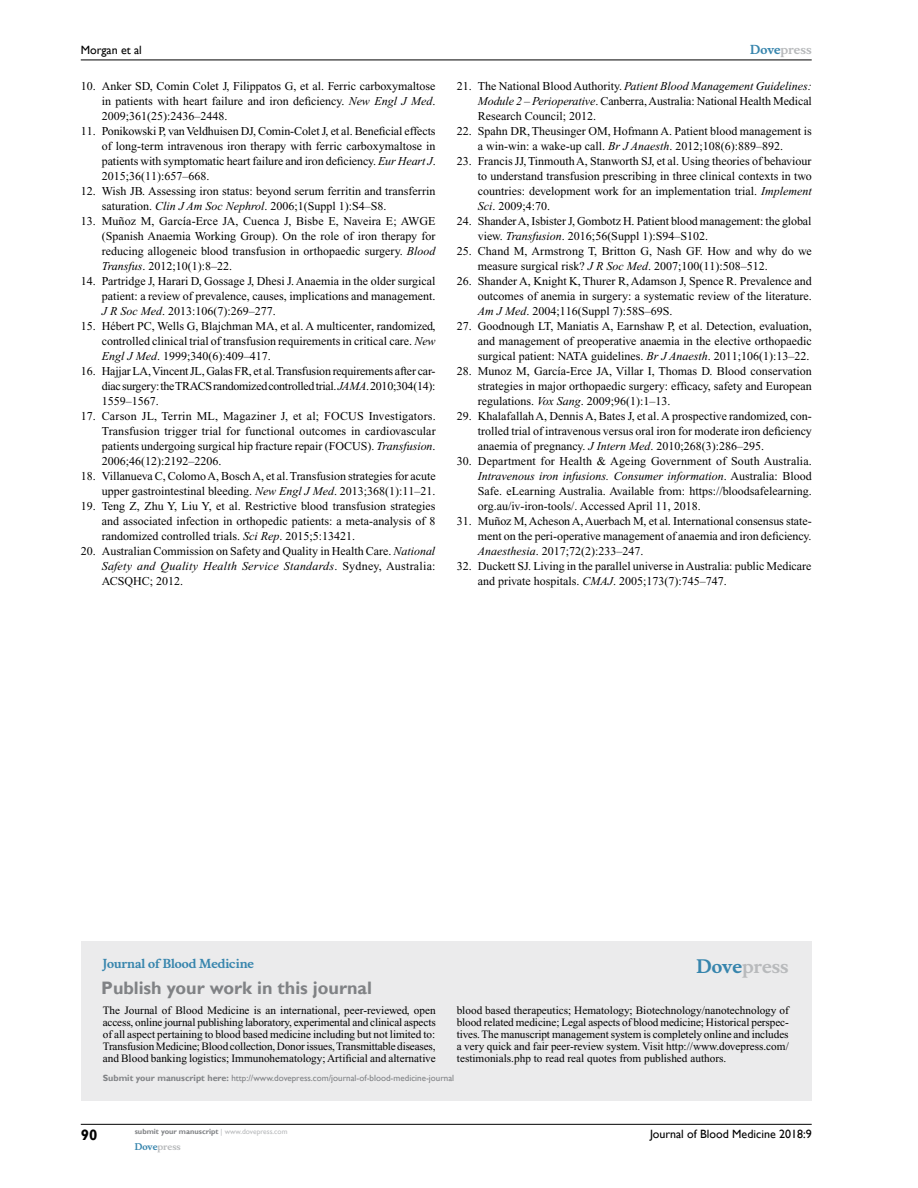
<style>
.page{position:relative;width:918px;height:1188px;background:#fff}
.page>*{position:absolute;margin:0;border:0;box-sizing:border-box;transform-origin:0 0}
.t1{font:700 18px "Gill Sans";color:#808285}
.t2{font:700 18px "Musee";color:#b8babc}
.t3{font:700 15px "Gill Sans";color:#000}
.t4{font:12px/15px "Times New Roman";color:#000;text-align:justify}
.t5{font:12px "Gill Sans";color:#000}
.t6{font:700 12px "Musee";color:#3785ad}
.t7{font:700 12px "Musee";color:#b8babc}
.t8{font:11.25px/12px "Times New Roman";color:#000;text-align:justify}
.t9{font:9px "Gill Sans";color:#808285}
.t10{font:700 9px "Musee";color:#b8babc}
.t11{font:700 7.5px "Gill Sans";color:#808285}
.s1{font-style:italic}
.s2{color:#3785ad}
.s3{font-weight:700}
.s4{font-weight:400;color:#b8babc}
</style>
<div class="page">
<div style="left:81px;top:941px;width:731px;height:160px;background:#ebebec"></div>
<hr style="left:81px;top:1124px;width:731px;height:1px;background:#000">
<hr style="left:81px;top:60px;width:731px;height:1px;background:#000">
<p class="t5" style="left:81px;top:43px;width:63px">Morgan et al</p>
<p class="t4" style="left:102px;top:79px;width:335px;text-indent:-21px">10. Anker SD, Comin Colet J, Filippatos G, et al. Ferric carboxymaltose in patients with heart failure and iron deficiency. <span class="s1">New Engl J Med</span>.<br>2009;361(25):2436–2448.</p>
<p class="t4" style="left:102px;top:124px;width:336px;text-indent:-21px">11. Ponikowski P, van Veldhuisen DJ, Comin-Colet J, et al. Beneficial effects of long-term intravenous iron therapy with ferric carboxymaltose in patients with symptomatic heart failure and iron deficiency. <span class="s1">Eur Heart J</span>.<br>2015;36(11):657–668.</p>
<p class="t4" style="left:102px;top:184px;width:335px;text-indent:-21px">12. Wish JB. Assessing iron status: beyond serum ferritin and transferrin saturation. <span class="s1">Clin J Am Soc Nephrol</span>. 2006;1(Suppl 1):S4–S8.</p>
<p class="t4" style="left:102px;top:214px;width:335px;text-indent:-21px">13. Muñoz M, García-Erce JA, Cuenca J, Bisbe E, Naveira E; AWGE (Spanish Anaemia Working Group). On the role of iron therapy for reducing allogeneic blood transfusion in orthopaedic surgery. <span class="s1">Blood Transfus</span>. 2012;10(1):8–22.</p>
<p class="t4" style="left:102px;top:274px;width:335px;text-indent:-21px">14. Partridge J, Harari D, Gossage J, Dhesi J. Anaemia in the older surgical patient: a review of prevalence, causes, implications and management.<br><span class="s1">J R Soc Med</span>. 2013:106(7):269–277.</p>
<p class="t4" style="left:102px;top:319px;width:335px;text-indent:-21px">15. Hébert PC, Wells G, Blajchman MA, et al. A multicenter, randomized, controlled clinical trial of transfusion requirements in critical care. <span class="s1">New Engl J Med</span>. 1999;340(6):409–417.</p>
<p class="t4" style="left:102px;top:364px;width:335px;text-indent:-21px">16. Hajjar LA, Vincent JL, Galas FR, et al. Transfusion requirements after car&shy;diac surgery: the TRACS randomized controlled trial. <span class="s1">JAMA</span>. 2010;304(14):<br>1559–1567.</p>
<p class="t4" style="left:102px;top:409px;width:336px;text-indent:-21px">17. Carson JL, Terrin ML, Magaziner J, et al; FOCUS Investigators.<br>Transfusion trigger trial for functional outcomes in cardiovascular patients undergoing surgical hip fracture repair (FOCUS). <span class="s1">Transfusion</span>.<br>2006;46(12):2192–2206.</p>
<p class="t4" style="left:81px;top:469px;width:356px;text-align:right">18. Villanueva C, Colomo A, Bosch A, et al. Transfusion strategies for acute upper gastrointestinal bleeding. <span class="s1">New Engl J Med</span>. 2013;368(1):11–21.</p>
<p class="t4" style="left:102px;top:499px;width:335px;text-indent:-21px">19. Teng Z, Zhu Y, Liu Y, et al. Restrictive blood transfusion strategies and associated infection in orthopedic patients: a meta-analysis of 8 randomized controlled trials. <span class="s1">Sci Rep</span>. 2015;5:13421.</p>
<p class="t4" style="left:102px;top:544px;width:335px;text-indent:-21px">20. Australian Commission on Safety and Quality in Health Care. <span class="s1">National Safety and Quality Health Service Standards</span>. Sydney, Australia:<br>ACSQHC; 2012.</p>
<p class="t7" style="left:750px;top:43px;width:63px"><span class="s2">Dove</span>press</p>
<p class="t4" style="left:478px;top:79px;width:336px;text-indent:-21px">21. The National Blood Authority. <span class="s1">Patient Blood Management Guidelines:<br>Module 2 – Perioperative</span>. Canberra, Australia: National Health Medical Research Council; 2012.</p>
<p class="t4" style="left:478px;top:124px;width:335px;text-indent:-21px">22. Spahn DR, Theusinger OM, Hofmann A. Patient blood management is a win-win: a wake-up call. <span class="s1">Br J Anaesth</span>. 2012;108(6):889–892.</p>
<p class="t4" style="left:478px;top:154px;width:335px;text-indent:-21px">23. Francis JJ, Tinmouth A, Stanworth SJ, et al. Using theories of behaviour to understand transfusion prescribing in three clinical contexts in two countries: development work for an implementation trial. <span class="s1">Implement Sci</span>. 2009;4:70.</p>
<p class="t4" style="left:478px;top:214px;width:335px;text-indent:-21px">24. Shander A, Isbister J, Gombotz H. Patient blood management: the global view. <span class="s1">Transfusion</span>. 2016;56(Suppl 1):S94–S102.</p>
<p class="t4" style="left:478px;top:244px;width:335px;text-indent:-21px">25. Chand M, Armstrong T, Britton G, Nash GF. How and why do we measure surgical risk? <span class="s1">J R Soc Med</span>. 2007;100(11):508–512.</p>
<p class="t4" style="left:478px;top:274px;width:335px;text-indent:-21px">26. Shander A, Knight K, Thurer R, Adamson J, Spence R. Prevalence and outcomes of anemia in surgery: a systematic review of the literature.<br><span class="s1">Am J Med</span>. 2004;116(Suppl 7):58S–69S.</p>
<p class="t4" style="left:478px;top:319px;width:335px;text-indent:-21px">27. Goodnough LT, Maniatis A, Earnshaw P, et al. Detection, evaluation, and management of preoperative anaemia in the elective orthopaedic surgical patient: NATA guidelines. <span class="s1">Br J Anaesth</span>. 2011;106(1):13–22.</p>
<p class="t4" style="left:478px;top:364px;width:335px;text-indent:-21px">28. Munoz M, García-Erce JA, Villar I, Thomas D. Blood conservation strategies in major orthopaedic surgery: efficacy, safety and European regulations. <span class="s1">Vox Sang</span>. 2009;96(1):1–13.</p>
<p class="t4" style="left:478px;top:409px;width:336px;text-indent:-21px">29. Khalafallah A, Dennis A, Bates J, et al. A prospective randomized, con&shy;trolled trial of intravenous versus oral iron for moderate iron deficiency anaemia of pregnancy. <span class="s1">J Intern Med</span>. 2010;268(3):286–295.</p>
<p class="t4" style="left:478px;top:454px;width:335px;text-indent:-21px">30. Department for Health &amp; Ageing Government of South Australia.<br><span class="s1">Intravenous iron infusions. Consumer information</span>. Australia: Blood Safe. eLearning Australia. Available from: https://bloodsafelearning. org.au/iv-iron-tools/. Accessed April 11, 2018.</p>
<p class="t4" style="left:478px;top:514px;width:335px;text-indent:-21px">31. Muñoz M, Acheson A, Auerbach M, et al. International consensus state&shy;ment on the peri-operative management of anaemia and iron deficiency.<br><span class="s1">Anaesthesia</span>. 2017;72(2):233–247.</p>
<p class="t4" style="left:478px;top:559px;width:335px;text-indent:-21px">32. Duckett SJ. Living in the parallel universe in Australia: public Medicare and private hospitals. <span class="s1">CMAJ</span>. 2005;173(7):745–747.</p>
<p class="t6" style="left:103px;top:956px;width:153px">Journal of Blood Medicine</p>
<h1 class="t1" style="left:101px;top:977px;width:272px">Publish your work in this journal</h1>
<h1 class="t2" style="left:697px;top:955px;width:94px"><span class="s2">Dove</span>press</h1>
<p class="t8" style="left:103px;top:1004px;width:334px">The Journal of Blood Medicine is an international, peer-reviewed, open access, online journal publishing laboratory, experimental and clinical aspects of all aspect pertaining to blood based medicine including but not limited to:<br>Transfusion Medicine; Blood collection, Donor issues, Transmittable diseases, and Blood banking logistics; Immunohematology; Artificial and alternative</p>
<p class="t8" style="left:457px;top:1004px;width:334px">blood based therapeutics; Hematology; Biotechnology/nanotechnology of blood related medicine; Legal aspects of blood medicine; Historical perspec&shy;tives. The manuscript management system is completely online and includes a very quick and fair peer-review system. Visit http://www.dovepress.com/ testimonials.php to read real quotes from published authors.</p>
<p class="t9" style="left:103px;top:1072px;width:353px"><span class="s3">Submit your manuscript here:</span> http://www.dovepress.com/journal-of-blood-medicine-journal</p>
<p class="t3" style="left:81px;top:1126px;width:18px">90</p>
<p class="t11" style="left:135px;top:1127px;width:154px">submit your manuscript <span class="s4">| www.dovepress.com</span></p>
<p class="t10" style="left:135px;top:1141px;width:48px"><span class="s2">Dove</span>press</p>
<p class="t5" style="left:650px;top:1127px;width:163px">Journal of Blood Medicine 2018:9</p>
</div>
